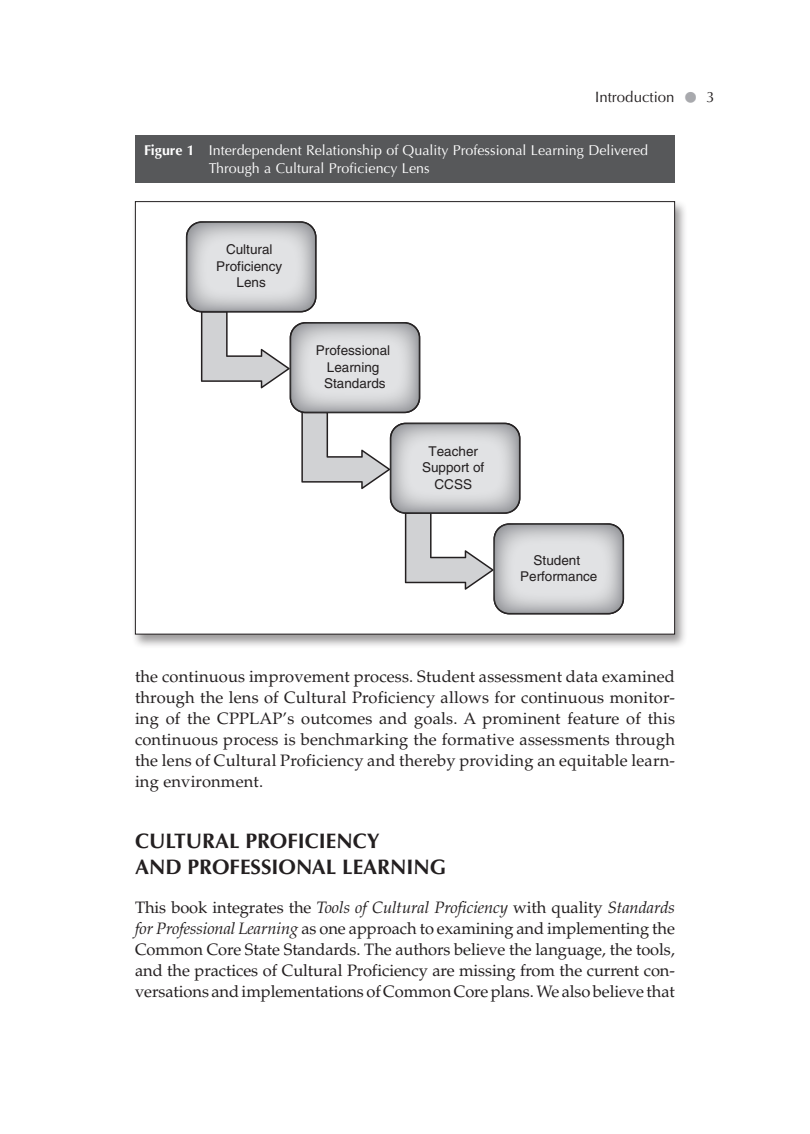
<style>
.page{position:relative;width:810px;height:1134px;background:#fff}
.page>*{position:absolute;margin:0;border:0;box-sizing:border-box;transform-origin:0 0}
.t1{font:30px "Symbol";color:#a8a9ad}
.t2{font:700 21px/25.5px "Optima LT Std";color:#231f20}
.TEXT{font:16.5px/21px "Palatino LT Std";letter-spacing:-.005em;color:#231f20;text-align:justify}
.TEXT_IND{font:16.5px/21px "Palatino LT Std";letter-spacing:.01em;color:#231f20;text-align:justify}
.TEXT_IND-2{font:15px "Optima LT Std";color:#231f20}
.TC{font:14.25px/18px "Optima LT Std";color:#fff}
.t3{font:13.5px/16.5px "Helvetica LT Std";color:#231f20;text-align:center}
.s1{font-weight:700}
.s2{font-style:italic}
</style>
<div class="page">
<div style="left:135px;top:135px;width:540px;height:48px;background:#57585a"></div>
<div style="left:131px;top:199px;width:556px;height:450px;background:#231f20;opacity:.45"></div>
<div style="left:135px;top:202px;width:540px;height:432px;background:#fff"></div>
<svg style="left:186px;top:221px;width:335px;height:381px"></svg>
<img style="left:494px;top:523px;width:130px;height:91px">
<p class="TEXT_IND-2" style="left:595px;top:89px;width:81px">Introduction</p>
<p class="TEXT_IND-2" style="left:706px;top:89px;width:10px">3</p>
<h1 class="t1" style="left:684px;top:75px;width:15px">•</h1>
<p class="TC" style="left:209px;top:142px;width:441px;text-indent:-65px"><span class="s1">Figure 1</span> Interdependent Relationship of Quality Professional Learning Delivered<br>Through a Cultural Proficiency Lens</p>
<p class="t3" style="left:216px;top:241px;width:68px">Cultural<br>Proficiency<br>Lens</p>
<p class="t3" style="left:316px;top:342px;width:76px">Professional<br>Learning<br>Standards</p>
<p class="t3" style="left:422px;top:443px;width:64px">Teacher<br>Support of<br>CCSS</p>
<p class="t3" style="left:520px;top:552px;width:79px">Student<br>Performance</p>
<p class="TEXT_IND" style="left:135px;top:666px;width:542px">the continuous improvement process. Student assessment data examined through the lens of Cultural Proficiency allows for continuous monitor&shy;ing of the CPPLAP’s outcomes and goals. A prominent feature of this continuous process is benchmarking the formative assessments through the lens of Cultural Proficiency and thereby providing an equitable learn&shy;ing environment.</p>
<h1 class="t2" style="left:135px;top:829px;width:313px">CULTURAL PROFICIENCY<br>AND PROFESSIONAL LEARNING</h1>
<p class="TEXT" style="left:135px;top:897px;width:542px">This book integrates the <span class="s2">Tools of Cultural Proficiency</span> with quality <span class="s2">Standards for Professional Learning</span> as one approach to examining and implementing the Common Core State Standards. The authors believe the language, the tools, and the practices of Cultural Proficiency are missing from the current con&shy;versations and implementations of Common Core plans. We also believe that</p>
</div>
